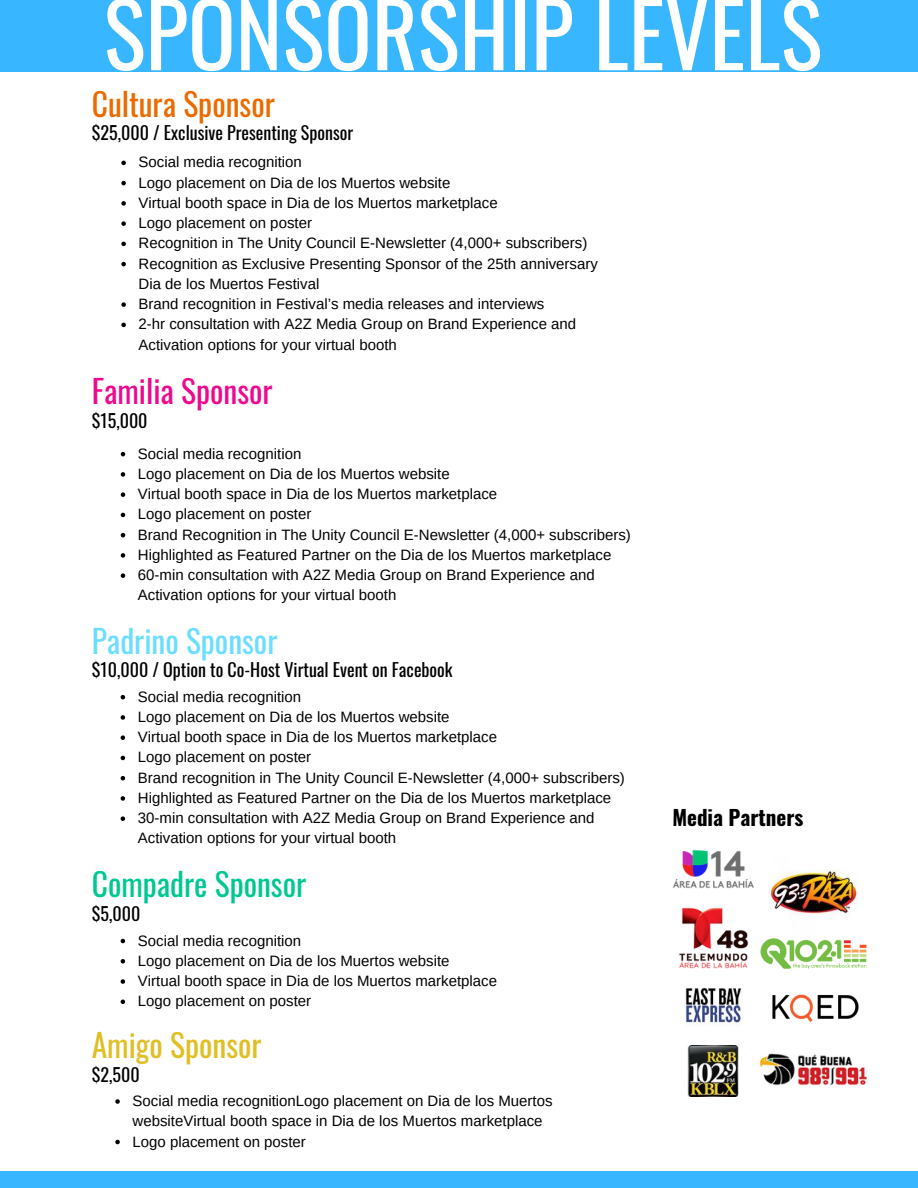
<style>
.page{position:relative;width:918px;height:1188px;background:#fff}
.page>*{position:absolute;margin:0;border:0;box-sizing:border-box;transform-origin:0 0}
.t1{font:88.35px "Oswald";color:#fff}
.t2{font:31.5px "Oswald";color:#00c893}
.t3{font:31.5px "Oswald";color:#eb6b00}
.t4{font:31.5px "Oswald";color:#ee0a8e}
.t5{font:31.5px "Oswald";color:#6bdeff}
.t6{font:31.5px "Oswald";color:#e0bf23}
.t7{font:700 21px "Oswald";color:#000}
.t8{font:18px "Oswald";color:#000}
.t9{font:15px/20.2px "Arimo";color:#000}
</style>
<div class="page">
<svg style="left:121px;top:161px;width:5px;height:4px"></svg>
<svg style="left:121px;top:181px;width:5px;height:4px"></svg>
<svg style="left:121px;top:201px;width:5px;height:5px"></svg>
<svg style="left:121px;top:221px;width:5px;height:5px"></svg>
<svg style="left:121px;top:242px;width:5px;height:4px"></svg>
<svg style="left:121px;top:262px;width:5px;height:4px"></svg>
<svg style="left:121px;top:302px;width:5px;height:5px"></svg>
<svg style="left:121px;top:323px;width:5px;height:4px"></svg>
<svg style="left:121px;top:452px;width:4px;height:4px"></svg>
<svg style="left:121px;top:472px;width:4px;height:5px"></svg>
<svg style="left:121px;top:492px;width:4px;height:5px"></svg>
<svg style="left:121px;top:513px;width:4px;height:4px"></svg>
<svg style="left:121px;top:533px;width:4px;height:4px"></svg>
<svg style="left:121px;top:553px;width:4px;height:5px"></svg>
<svg style="left:121px;top:573px;width:4px;height:5px"></svg>
<svg style="left:121px;top:695px;width:4px;height:4px"></svg>
<svg style="left:121px;top:715px;width:4px;height:5px"></svg>
<svg style="left:121px;top:735px;width:4px;height:5px"></svg>
<svg style="left:121px;top:756px;width:4px;height:4px"></svg>
<svg style="left:121px;top:776px;width:4px;height:4px"></svg>
<svg style="left:121px;top:796px;width:4px;height:5px"></svg>
<svg style="left:121px;top:816px;width:4px;height:5px"></svg>
<svg style="left:121px;top:939px;width:4px;height:4px"></svg>
<svg style="left:121px;top:959px;width:4px;height:5px"></svg>
<svg style="left:121px;top:979px;width:4px;height:5px"></svg>
<svg style="left:121px;top:1000px;width:4px;height:4px"></svg>
<svg style="left:115px;top:1099px;width:5px;height:5px"></svg>
<svg style="left:115px;top:1140px;width:5px;height:4px"></svg>
<div style="left:0;top:1171px;width:918px;height:17px;background:#38b6ff"></div>
<img style="left:770px;top:869px;width:88px;height:30px">
<img style="left:679px;top:907px;width:69px;height:62px">
<img style="left:672px;top:850px;width:81px;height:38px">
<img style="left:760px;top:899px;width:107px;height:70px">
<img style="left:772px;top:994px;width:87px;height:29px">
<img style="left:684px;top:987px;width:58px;height:39px">
<img style="left:759px;top:1053px;width:108px;height:33px">
<img style="left:688px;top:1046px;width:51px;height:50px">
<div style="left:0;top:0;width:918px;height:72px;background:#38b6ff"></div>
<h1 class="t1" style="left:104px;top:-35px;width:720px">SPONSORSHIP LEVELS</h1>
<h2 class="t3" style="left:92px;top:79px;width:185px">Cultura Sponsor</h2>
<p class="t8" style="left:92px;top:119px;width:263px">$25,000 / Exclusive Presenting Sponsor</p>
<p class="t9" style="left:139px;top:152px;width:461px">Social media recognition<br>Logo placement on Dia de los Muertos website<br>Virtual booth space in Dia de los Muertos marketplace<br>Logo placement on poster<br>Recognition in The Unity Council E-Newsletter (4,000+ subscribers)<br>Recognition as Exclusive Presenting Sponsor of the 25th anniversary Dia de los Muertos Festival<br>Brand recognition in Festival’s media releases and interviews<br>2-hr consultation with A2Z Media Group on Brand Experience and Activation options for your virtual booth</p>
<h2 class="t4" style="left:92px;top:367px;width:182px">Familia Sponsor</h2>
<p class="t8" style="left:92px;top:406px;width:57px">$15,000</p>
<p class="t9" style="left:138px;top:443px;width:494px">Social media recognition<br>Logo placement on Dia de los Muertos website<br>Virtual booth space in Dia de los Muertos marketplace<br>Logo placement on poster<br>Brand Recognition in The Unity Council E-Newsletter (4,000+ subscribers)<br>Highlighted as Featured Partner on the Dia de los Muertos marketplace 60-min consultation with A2Z Media Group on Brand Experience and Activation options for your virtual booth</p>
<h2 class="t5" style="left:92px;top:617px;width:187px">Padrino Sponsor</h2>
<p class="t8" style="left:92px;top:655px;width:362px">$10,000 / Option to Co-Host Virtual Event on Facebook</p>
<p class="t9" style="left:138px;top:686px;width:489px">Social media recognition<br>Logo placement on Dia de los Muertos website<br>Virtual booth space in Dia de los Muertos marketplace<br>Logo placement on poster<br>Brand recognition in The Unity Council E-Newsletter (4,000+ subscribers)<br>Highlighted as Featured Partner on the Dia de los Muertos marketplace 30-min consultation with A2Z Media Group on Brand Experience and Activation options for your virtual booth</p>
<h2 class="t2" style="left:92px;top:860px;width:216px">Compadre Sponsor</h2>
<p class="t8" style="left:92px;top:899px;width:50px">$5,000</p>
<p class="t9" style="left:138px;top:930px;width:361px">Social media recognition<br>Logo placement on Dia de los Muertos website<br>Virtual booth space in Dia de los Muertos marketplace Logo placement on poster</p>
<h2 class="t6" style="left:92px;top:1021px;width:171px">Amigo Sponsor</h2>
<p class="t8" style="left:92px;top:1060px;width:49px">$2,500</p>
<p class="t9" style="left:133px;top:1091px;width:422px">Social media recognitionLogo placement on Dia de los Muertos websiteVirtual booth space in Dia de los Muertos marketplace<br>Logo placement on poster</p>
<h3 class="t7" style="left:672px;top:801px;width:133px">Media Partners</h3>
</div>
